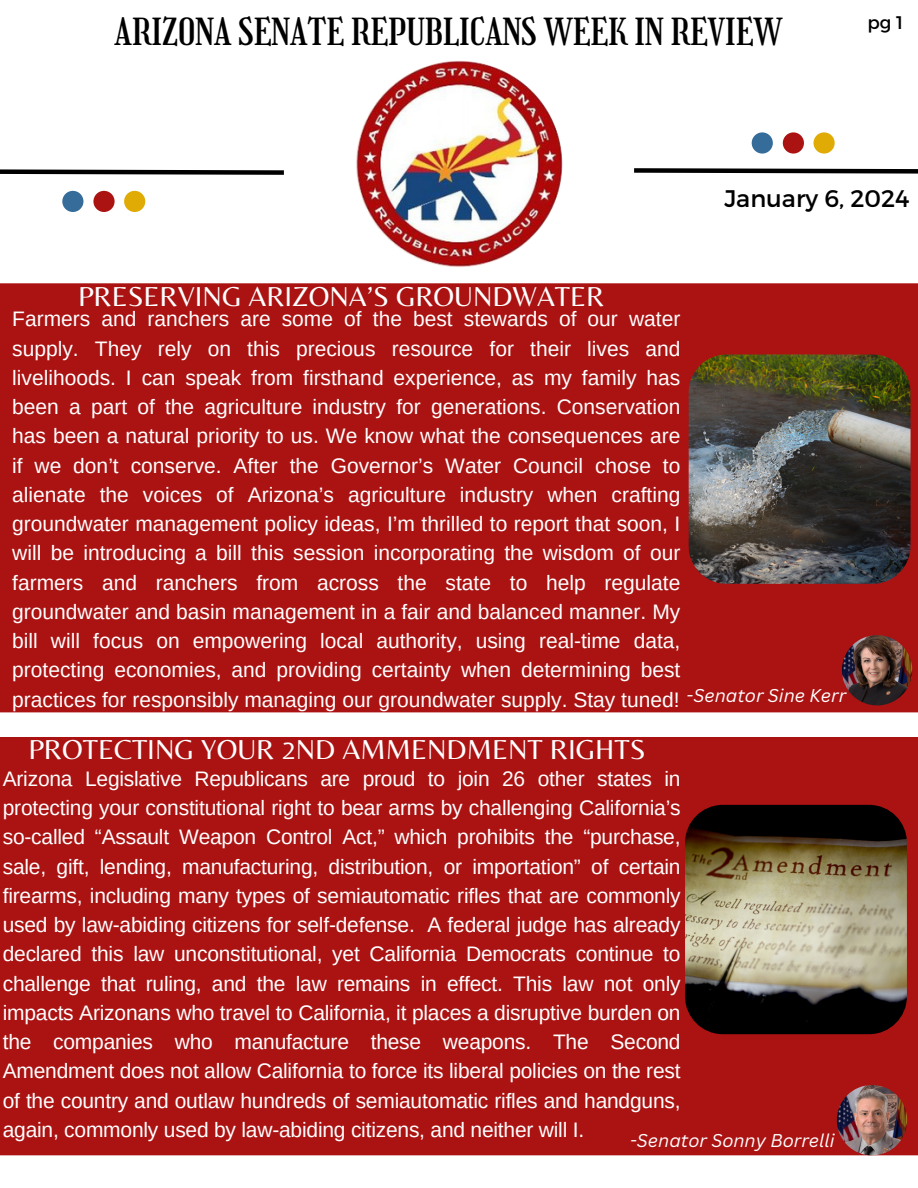
<style>
.page{position:relative;width:918px;height:1188px;background:#fff}
.page>*{position:absolute;margin:0;border:0;box-sizing:border-box;transform-origin:0 0}
.t1{font:36.45px "Girassol";color:#000}
.t2{font:28.5px "Belleza";color:#fff}
.t3{font:24px "Montserrat";color:#000}
.t4{font:21px/29.2px "Arimo";letter-spacing:-.005em;color:#fff;text-align:justify}
.t5{font:18.3px "Montserrat";color:#000}
.t6{font:italic 18px "Canva Sans";color:#fff}
</style>
<div class="page">
<svg style="left:0;top:169px;width:284px;height:6px;background:#3f3f3f"></svg>
<svg style="left:634px;top:168px;width:284px;height:6px;background:#3f3f3f"></svg>
<div style="left:0;top:283px;width:918px;height:429px;background:#ab1212"></div>
<img style="left:689px;top:354px;width:222px;height:230px;border-radius:38px">
<div style="left:752px;top:132px;width:21px;height:22px;background:#356c9a;border-radius:50%"></div>
<div style="left:783px;top:132px;width:21px;height:22px;background:#ab1212;border-radius:50%"></div>
<div style="left:814px;top:132px;width:21px;height:22px;background:#dfab04;border-radius:50%"></div>
<div style="left:62px;top:191px;width:21px;height:21px;background:#356c9a;border-radius:50%"></div>
<div style="left:93px;top:191px;width:22px;height:21px;background:#ab1212;border-radius:50%"></div>
<div style="left:124px;top:191px;width:21px;height:21px;background:#dfab04;border-radius:50%"></div>
<div style="left:0;top:737px;width:918px;height:418px;background:#ab1212"></div>
<img style="left:356px;top:61px;width:206px;height:206px">
<img style="left:685px;top:805px;width:222px;height:229px;border-radius:38px">
<img style="left:842px;top:635px;width:70px;height:70px">
<img style="left:837px;top:1085px;width:70px;height:70px">
<p class="t1" style="left:115px;top:10px;width:669px">ARIZONA SENATE REPUBLICANS WEEK IN REVIEW</p>
<p class="t5" style="left:868px;top:10px;width:37px">pg 1</p>
<p class="t2" style="left:78px;top:280px;width:528px">PRESERVING ARIZONA’S GROUNDWATER</p>
<p class="t3" style="left:724px;top:182px;width:187px">January 6, 2024</p>
<p class="t4" style="left:12px;top:305px;width:670px">Farmers and ranchers are some of the best stewards of our water supply. They rely on this precious resource for their lives and livelihoods. I can speak from firsthand experience, as my family has been a part of the agriculture industry for generations. Conservation has been a natural priority to us. We know what the consequences are if we don’t conserve. After the Governor’s Water Council chose to alienate the voices of Arizona’s agriculture industry when crafting groundwater management policy ideas, I’m thrilled to report that soon, I will be introducing a bill this session incorporating the wisdom of our farmers and ranchers from across the state to help regulate groundwater and basin management in a fair and balanced manner. My bill will focus on empowering local authority, using real-time data, protecting economies, and providing certainty when determining best practices for responsibly managing our groundwater supply. Stay tuned!</p>
<p class="t6" style="left:687px;top:682px;width:161px">-Senator Sine Kerr</p>
<p class="t2" style="left:28px;top:733px;width:619px">PROTECTING YOUR 2ND AMMENDMENT RIGHTS</p>
<p class="t4" style="left:3px;top:764px;width:679px">Arizona Legislative Republicans are proud to join 26 other states in protecting your constitutional right to bear arms by challenging California’s so-called “Assault Weapon Control Act,” which prohibits the “purchase, sale, gift, lending, manufacturing, distribution, or importation” of certain firearms, including many types of semiautomatic rifles that are commonly used by law-abiding citizens for self-defense. A federal judge has already declared this law unconstitutional, yet California Democrats continue to challenge that ruling, and the law remains in effect. This law not only impacts Arizonans who travel to California, it places a disruptive burden on the companies who manufacture these weapons. The Second Amendment does not allow California to force its liberal policies on the rest of the country and outlaw hundreds of semiautomatic rifles and handguns, again, commonly used by law-abiding citizens, and neither will I.</p>
<p class="t6" style="left:630px;top:1128px;width:206px">-Senator Sonny Borrelli</p>
</div>
